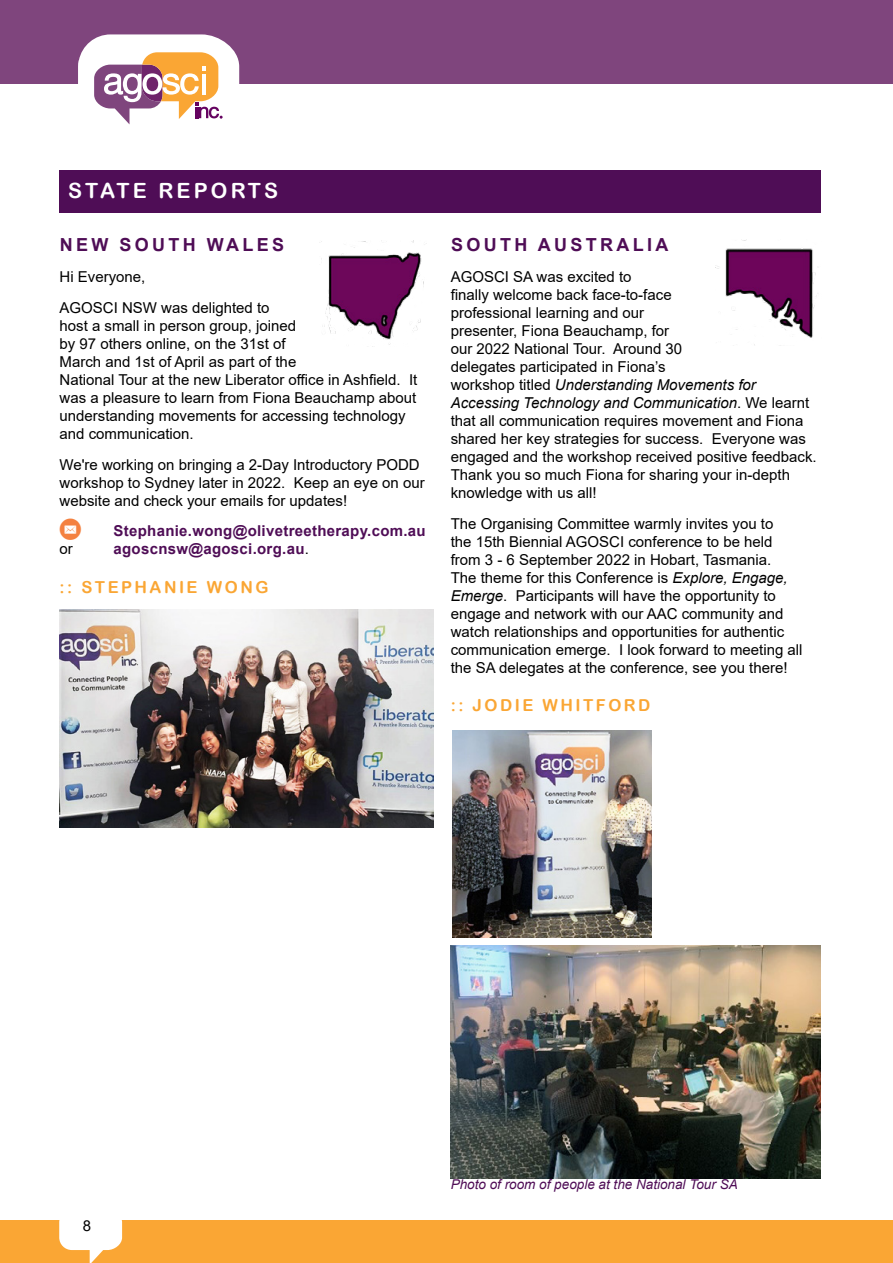
<style>
.page{position:relative;width:893px;height:1263px;background:#fff}
.page>*{position:absolute;margin:0;border:0;box-sizing:border-box;transform-origin:0 0}
.t1{font:21px "Arial Rounded MT Bold";letter-spacing:.15em;color:#fff}
.Body_Text{font:21px "Social Media Circled";color:#f48140}
.State_report{font:700 18px "Arial";letter-spacing:.185em;color:#4f0d56}
.Report_author{font:16.5px "Arial Rounded MT Bold";letter-spacing:.15em;color:#faa634}
.Body_Text-2{font:15px/18px "Arial";color:#000}
.Body_Text-3{font:700 15px "Arial";letter-spacing:.02em;color:#4f0d56}
.t2{font:italic 13.5px "Arial";color:#4f0d56}
.s1{font-weight:400;color:#000}
.s2{font-style:italic}
</style>
<div class="page">
<div style="left:0;top:0;width:893px;height:84px;background:#7f457d"></div>
<div style="left:0;top:1220px;width:893px;height:43px;background:#faa634"></div>
<svg style="left:59px;top:1220px;width:63px;height:43px"></svg>
<svg style="left:78px;top:34px;width:161px;height:91px"></svg>
<hr style="left:202px;top:74px;width:4px;height:20px;background:#fff">
<div style="left:60px;top:170px;width:761px;height:43px;background:#4f0d56"></div>
<img style="left:60px;top:609px;width:374px;height:218px">
<img style="left:321px;top:240px;width:103px;height:107px">
<img style="left:452px;top:731px;width:199px;height:206px">
<img style="left:715px;top:239px;width:101px;height:107px">
<img style="left:451px;top:945px;width:370px;height:233px">
<p class="t1" style="left:68px;top:178px;width:212px">STATE REPORTS</p>
<p class="State_report" style="left:60px;top:232px;width:226px">NEW SOUTH WALES</p>
<p class="Body_Text-2" style="left:60px;top:268px;width:87px">Hi Everyone,</p>
<p class="Body_Text-2" style="left:60px;top:298px;width:359px">AGOSCI NSW was delighted to<br>host a small in person group, joined<br>by 97 others online, on the 31st of<br>March and 1st of April as part of the<br>National Tour at the new Liberator office in Ashfield. It was a pleasure to learn from Fiona Beauchamp about understanding movements for accessing technology and communication.</p>
<p class="Body_Text-2" style="left:60px;top:455px;width:367px">We're working on bringing a 2-Day Introductory PODD workshop to Sydney later in 2022. Keep an eye on our website and check your emails for updates!</p>
<p class="Body_Text" style="left:60px;top:519px;width:24px">k</p>
<p class="Body_Text-3" style="left:114px;top:520px;width:314px">Stephanie.wong@olivetreetherapy.com.au</p>
<p class="Body_Text-2" style="left:60px;top:540px;width:15px">or</p>
<p class="Body_Text-3" style="left:114px;top:538px;width:197px">agoscnsw@agosci.org.au<span class="s1">.</span></p>
<p class="Report_author" style="left:60px;top:577px;width:210px">:: STEPHANIE WONG</p>
<p class="State_report" style="left:451px;top:232px;width:219px">SOUTH AUSTRALIA</p>
<p class="Body_Text-2" style="left:451px;top:268px;width:368px">AGOSCI SA was excited to<br>finally welcome back face-to-face<br>professional learning and our<br>presenter, Fiona Beauchamp, for<br>our 2022 National Tour. Around 30<br>delegates participated in Fiona’s<br>workshop titled <span class="s2">Understanding Movements for Accessing Technology and Communication</span>. We learnt that all communication requires movement and Fiona shared her key strategies for success. Everyone was engaged and the workshop received positive feedback.<br>Thank you so much Fiona for sharing your in-depth knowledge with us all!</p>
<p class="Body_Text-2" style="left:451px;top:514px;width:353px">The Organising Committee warmly invites you to<br>the 15th Biennial AGOSCI conference to be held from 3 - 6 September 2022 in Hobart, Tasmania.<br>The theme for this Conference is <span class="s2">Explore, Engage, Emerge</span>. Participants will have the opportunity to engage and network with our AAC community and watch relationships and opportunities for authentic communication emerge. I look forward to meeting all the SA delegates at the conference, see you there!</p>
<p class="Report_author" style="left:451px;top:695px;width:201px">:: JODIE WHITFORD</p>
<p class="Body_Text-2" style="left:83px;top:1217px;width:10px">8</p>
<h6 class="t2" style="left:451px;top:1176px;width:288px">Photo of room of people at the National Tour SA</h6>
</div>
